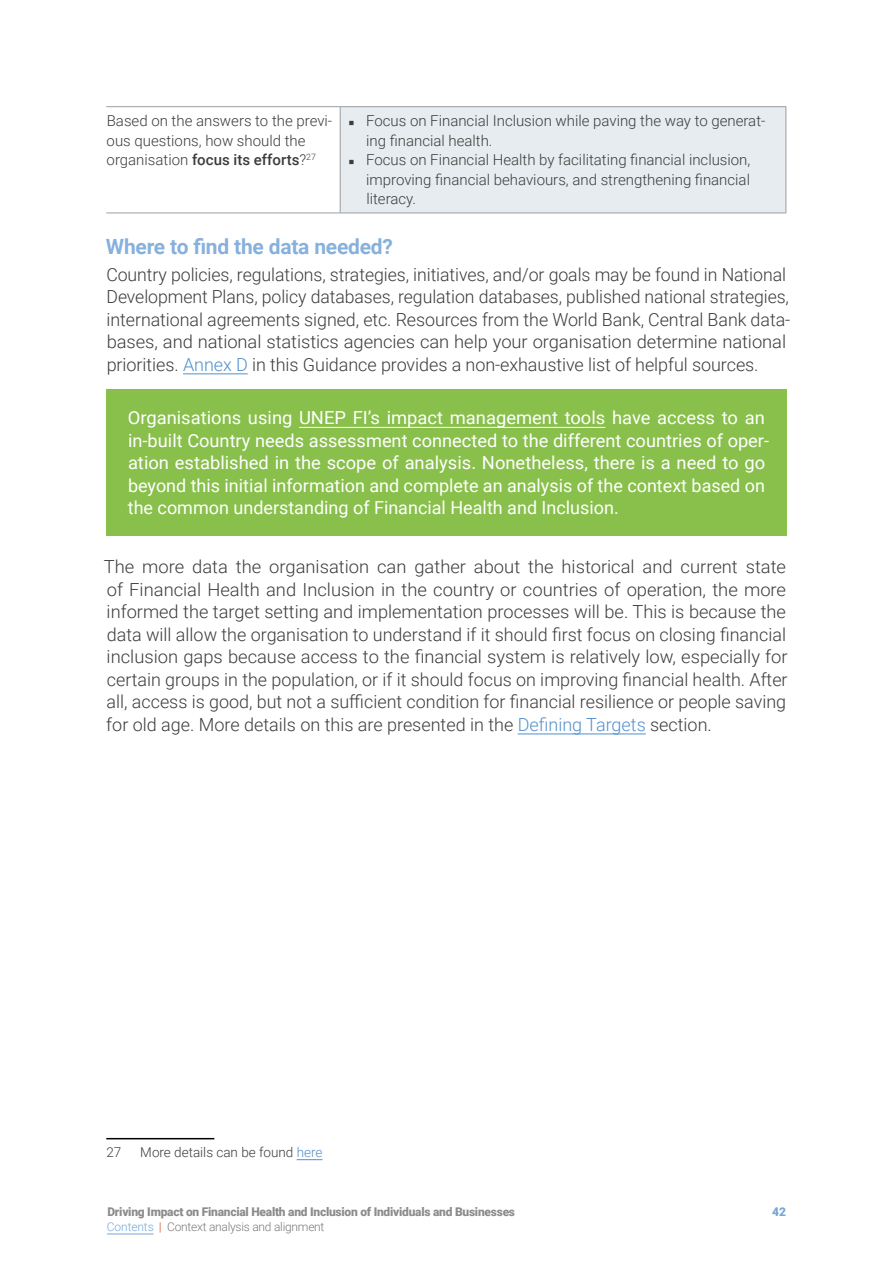
<style>
.page{position:relative;width:893px;height:1263px;background:#fff}
.page>*{position:absolute;margin:0;border:0;box-sizing:border-box;transform-origin:0 0}
.t1{font:700 21px "Roboto";letter-spacing:-.01em;color:#87b1dc}
.t2{font:300 18px/22.5px "Roboto";letter-spacing:-.005em;color:#3c3c3b}
.t3{font:18px/22.5px "Roboto";color:#fff}
.t4{font:300 15px/19.5px "Roboto";color:#3c3c3b}
.t5{font:300 13.5px "Roboto";color:#3c3c3b}
.t6{font:900 12px "Roboto";letter-spacing:-.02em;color:#706f6f}
.t7{font:300 12px "Roboto";letter-spacing:-.02em;color:#575756}
.t8{font:900 12px "Roboto";color:#5390cd}
.s1{font-weight:500}
.s2{color:#5390cd}
.s3{font-weight:700;color:#de6941}
</style>
<div class="page">
<hr style="left:107px;top:1234px;width:47px;height:1px;background:#5390cd">
<hr style="left:183px;top:373px;width:65px;height:1px;background:#5390cd">
<hr style="left:518px;top:733px;width:128px;height:1px;background:#5390cd">
<div style="left:340px;top:107px;width:446px;height:106px;background:#e6ecef"></div>
<hr style="left:340px;top:106px;width:446px;height:1px;background:#9d9d9c">
<hr style="left:340px;top:107px;width:1px;height:106px;background:#9d9d9c">
<hr style="left:785px;top:107px;width:1px;height:106px;background:#9d9d9c">
<hr style="left:340px;top:213px;width:446px;height:1px;background:#9d9d9c">
<hr style="left:106px;top:106px;width:234px;height:1px;background:#9d9d9c">
<hr style="left:106px;top:213px;width:234px;height:1px;background:#9d9d9c">
<div style="left:106px;top:390px;width:681px;height:146px;background:#88c04b"></div>
<hr style="left:299px;top:427px;width:306px;height:1px;background:#fff">
<hr style="left:106px;top:1138px;width:108px;height:1px;background:#000">
<svg style="left:297px;top:1159px;width:25px;height:1px"></svg>
<p class="t4" style="left:107px;top:111px;width:227px">Based on the answers to the previ&shy;ous questions, how should the organisation <span class="s1">focus its efforts</span>?<sup>27</sup></p>
<p class="t4" style="left:347px;top:111px;width:419px">◾ Focus on Financial Inclusion while paving the way to generat-</p>
<p class="t4" style="left:366px;top:130px;width:128px">ing financial health.</p>
<p class="t4" style="left:347px;top:150px;width:404px">◾ Focus on Financial Health by facilitating financial inclusion,</p>
<p class="t4" style="left:366px;top:169px;width:385px">improving financial behaviours, and strengthening financial</p>
<p class="t4" style="left:366px;top:189px;width:51px">literacy.</p>
<p class="t1" style="left:106px;top:232px;width:289px">Where to find the data needed?</p>
<p class="t2" style="left:106px;top:263px;width:685px">Country policies, regulations, strategies, initiatives, and/or goals may be found in National Development Plans, policy databases, regulation databases, published national strategies, international agreements signed, etc. Resources from the World Bank, Central Bank data&shy;bases, and national statistics agencies can help your organisation determine national priorities. <span class="s2">Annex D</span> in this Guidance provides a non-exhaustive list of helpful sources.</p>
<p class="t3" style="left:128px;top:406px;width:643px">Organisations using UNEP FI’s impact management tools have access to an in-built Country needs assessment connected to the different countries of oper&shy;ation established in the scope of analysis. Nonetheless, there is a need to go beyond this initial information and complete an analysis of the context based on the common understanding of Financial Health and Inclusion.</p>
<p class="t2" style="left:104px;top:555px;width:685px;text-align:justify">The more data the organisation can gather about the historical and current state of Financial Health and Inclusion in the country or countries of operation, the more informed the target setting and implementation processes will be. This is because the data will allow the organisation to understand if it should first focus on closing financial inclusion gaps because access to the financial system is relatively low, especially for certain groups in the population, or if it should focus on improving financial health. After all, access is good, but not a sufficient condition for financial resilience or people saving for old age. More details on this are presented in the <span class="s2">Defining Targets</span> section.</p>
<p class="t5" style="left:106px;top:1142px;width:16px">27</p>
<p class="t5" style="left:140px;top:1142px;width:184px">More details can be found <span class="s2">here</span></p>
<p class="t6" style="left:107px;top:1203px;width:409px">Driving Impact on Financial Health and Inclusion of Individuals and Businesses</p>
<p class="t8" style="left:772px;top:1203px;width:15px">42</p>
<p class="t7" style="left:107px;top:1218px;width:219px"><span class="s2">Contents</span> <span class="s3">|</span> Context analysis and alignment</p>
</div>
